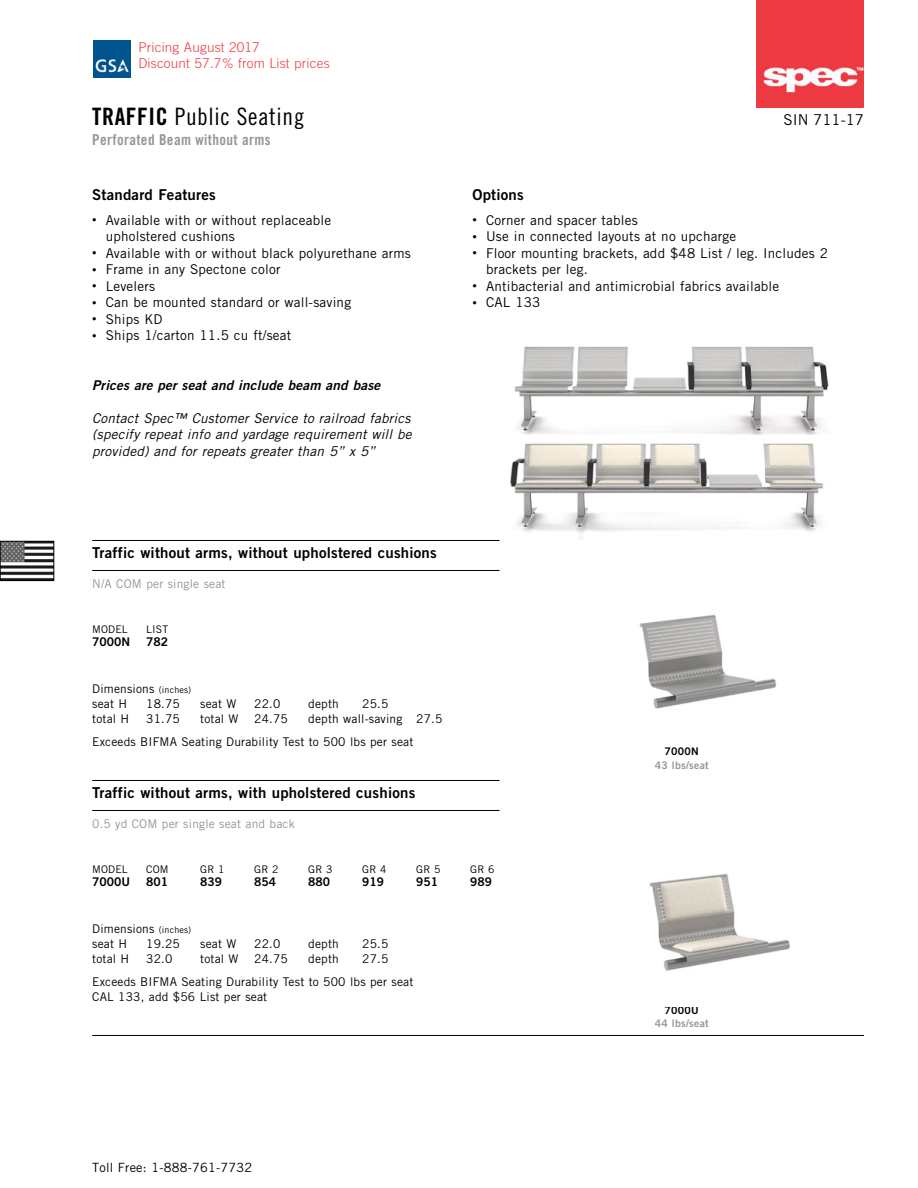
<style>
.page{position:relative;width:918px;height:1188px;background:#fff}
.page>*{position:absolute;margin:0;border:0;box-sizing:border-box;transform-origin:0 0}
.t1{font:24px "Trade Gothic LT Std Cn 18";letter-spacing:.025em;color:#000}
.t2{font:15px "Trade Gothic LT Std Bd 2";letter-spacing:.015em;color:#000}
.t3{font:15px "Trade Gothic LT Std Bd Cn 20";letter-spacing:.025em;color:#939598}
.t4{font:15px "Trade Gothic LT Std";color:#000}
.t5{font:13.5px/16.5px "Trade Gothic LT Std";letter-spacing:.015em;color:#000}
.t6{font:italic 13.5px/16.5px "Trade Gothic LT Std";letter-spacing:.015em;color:#000;text-align:justify}
.t7{font:300 13.5px/16.5px "Trade Gothic LT Std";letter-spacing:.015em;color:#ef3a42}
.t8{font:13.5px "Trade Gothic LT Std Bd 2 Obl";letter-spacing:.015em;color:#000}
.t9{font:12.75px "Trade Gothic LT Std";letter-spacing:.015em;color:#000}
.t10{font:12px/15px "Trade Gothic LT Std";letter-spacing:.015em;color:#000}
.t11{font:12px "Trade Gothic LT Std";letter-spacing:.015em;color:#939598}
.t12{font:12px "Trade Gothic LT Std Bd 2";color:#000}
.t13{font:10.5px "Trade Gothic LT Std";letter-spacing:.015em;color:#000}
.t14{font:10.5px "Trade Gothic LT Std Bd 2";letter-spacing:.025em;color:#939598}
.t15{font:10.5px "Trade Gothic LT Std Bd 2";letter-spacing:.025em;color:#000}
.s1{font-family:"Trade Gothic LT Std Bd Cn 20"}
.s2{font-size:9px}
</style>
<div class="page">
<img style="left:757px;top:0;width:107px;height:108px">
<img style="left:2px;top:543px;width:50px;height:36px">
<div style="left:0;top:541px;width:54px;height:40px;border:1px solid #000"></div>
<img style="left:93px;top:40px;width:37px;height:37px">
<img style="left:510px;top:443px;width:313px;height:90px">
<hr style="left:92px;top:540px;width:407px;height:1px;background:#000">
<hr style="left:92px;top:570px;width:407px;height:1px;background:#000">
<hr style="left:92px;top:780px;width:407px;height:1px;background:#000">
<hr style="left:92px;top:810px;width:407px;height:1px;background:#000">
<hr style="left:92px;top:1035px;width:772px;height:1px;background:#000">
<img style="left:639px;top:614px;width:138px;height:95px">
<img style="left:514px;top:346px;width:315px;height:89px">
<img style="left:649px;top:873px;width:141px;height:98px">
<p class="t7" style="left:138px;top:39px;width:193px">Pricing August 2017<br>Discount 57.7% from List prices</p>
<h1 class="t1" style="left:92px;top:102px;width:214px"><span class="s1">TRAFFIC</span> Public Seating</h1>
<p class="t3" style="left:92px;top:130px;width:180px">Perforated Beam without arms</p>
<p class="t2" style="left:92px;top:185px;width:125px">Standard Features</p>
<p class="t5" style="left:106px;top:211px;width:227px;text-indent:-14px"><span class="s2">•</span> Available with or without replaceable upholstered cushions</p>
<p class="t5" style="left:92px;top:244px;width:320px"><span class="s2">•</span> Available with or without black polyurethane arms</p>
<p class="t5" style="left:92px;top:261px;width:190px"><span class="s2">•</span> Frame in any Spectone color</p>
<p class="t5" style="left:92px;top:277px;width:64px"><span class="s2">•</span> Levelers</p>
<p class="t5" style="left:92px;top:294px;width:260px"><span class="s2">•</span> Can be mounted standard or wall-saving</p>
<p class="t5" style="left:92px;top:310px;width:72px"><span class="s2">•</span> Ships KD</p>
<p class="t5" style="left:92px;top:327px;width:201px"><span class="s2">•</span> Ships 1/carton 11.5 cu ft/seat</p>
<p class="t8" style="left:92px;top:376px;width:290px">Prices are per seat and include beam and base</p>
<p class="t6" style="left:92px;top:410px;width:321px">Contact Spec™ Customer Service to railroad fabrics (specify repeat info and yardage requirement will be provided) and for repeats greater than 5” x 5”</p>
<p class="t2" style="left:92px;top:544px;width:346px">Traffic without arms, without upholstered cushions</p>
<p class="t11" style="left:92px;top:577px;width:135px">N/A COM per single seat</p>
<p class="t13" style="left:92px;top:623px;width:37px">MODEL</p>
<p class="t13" style="left:146px;top:623px;width:24px">LIST</p>
<p class="t12" style="left:92px;top:634px;width:39px">7000N</p>
<p class="t12" style="left:146px;top:634px;width:23px">782</p>
<p class="t10" style="left:92px;top:681px;width:101px">Dimensions <span class="s2">(inches) </span>seat H</p>
<p class="t10" style="left:146px;top:696px;width:35px">18.75</p>
<p class="t10" style="left:200px;top:696px;width:38px">seat W</p>
<p class="t10" style="left:254px;top:696px;width:28px">22.0</p>
<p class="t10" style="left:308px;top:696px;width:32px">depth</p>
<p class="t10" style="left:362px;top:696px;width:28px">25.5</p>
<p class="t4" style="left:784px;top:111px;width:82px">SIN 711-17</p>
<p class="t2" style="left:472px;top:185px;width:53px">Options</p>
<p class="t5" style="left:472px;top:211px;width:167px"><span class="s2">•</span> Corner and spacer tables</p>
<p class="t5" style="left:472px;top:228px;width:265px"><span class="s2">•</span> Use in connected layouts at no upcharge</p>
<p class="t5" style="left:486px;top:244px;width:343px;text-indent:-14px"><span class="s2">•</span> Floor mounting brackets, add $48 List / leg. Includes 2 brackets per leg.</p>
<p class="t5" style="left:472px;top:277px;width:308px"><span class="s2">•</span> Antibacterial and antimicrobial fabrics available</p>
<p class="t5" style="left:472px;top:294px;width:69px"><span class="s2">•</span> CAL 133</p>
<p class="t10" style="left:92px;top:711px;width:39px">total H</p>
<p class="t10" style="left:146px;top:711px;width:35px">31.75</p>
<p class="t10" style="left:200px;top:711px;width:40px">total W</p>
<p class="t10" style="left:254px;top:711px;width:35px">24.75</p>
<p class="t10" style="left:92px;top:708px;width:352px;line-height:22.5px;text-indent:216px">depth wall-saving 27.5<br>Exceeds BIFMA Seating Durability Test to 500 lbs per seat</p>
<p class="t2" style="left:92px;top:784px;width:325px">Traffic without arms, with upholstered cushions</p>
<p class="t11" style="left:92px;top:817px;width:204px">0.5 yd COM per single seat and back</p>
<p class="t13" style="left:92px;top:863px;width:37px">MODEL</p>
<p class="t13" style="left:146px;top:863px;width:24px">COM</p>
<p class="t13" style="left:200px;top:863px;width:26px">GR 1</p>
<p class="t13" style="left:254px;top:863px;width:26px">GR 2</p>
<p class="t13" style="left:308px;top:863px;width:26px">GR 3</p>
<p class="t13" style="left:362px;top:863px;width:26px">GR 4</p>
<p class="t13" style="left:416px;top:863px;width:26px">GR 5</p>
<p class="t13" style="left:470px;top:863px;width:26px">GR 6</p>
<p class="t12" style="left:92px;top:874px;width:39px">7000U</p>
<p class="t12" style="left:146px;top:874px;width:23px">801</p>
<p class="t12" style="left:200px;top:874px;width:23px">839</p>
<p class="t12" style="left:254px;top:874px;width:23px">854</p>
<p class="t12" style="left:308px;top:874px;width:23px">880</p>
<p class="t12" style="left:362px;top:874px;width:23px">919</p>
<p class="t12" style="left:416px;top:874px;width:23px">951</p>
<p class="t12" style="left:470px;top:874px;width:23px">989</p>
<p class="t10" style="left:92px;top:921px;width:101px">Dimensions <span class="s2">(inches) </span>seat H</p>
<p class="t10" style="left:146px;top:936px;width:35px">19.25</p>
<p class="t10" style="left:200px;top:936px;width:38px">seat W</p>
<p class="t10" style="left:254px;top:936px;width:28px">22.0</p>
<p class="t10" style="left:308px;top:936px;width:32px">depth</p>
<p class="t10" style="left:362px;top:936px;width:28px">25.5</p>
<p class="t10" style="left:92px;top:951px;width:39px">total H</p>
<p class="t10" style="left:146px;top:951px;width:28px">32.0</p>
<p class="t10" style="left:200px;top:951px;width:40px">total W</p>
<p class="t10" style="left:254px;top:951px;width:35px">24.75</p>
<p class="t10" style="left:308px;top:951px;width:32px">depth</p>
<p class="t10" style="left:92px;top:948px;width:323px;line-height:22.5px;text-indent:270px">27.5<br>Exceeds BIFMA Seating Durability Test to 500 lbs per seat</p>
<p class="t10" style="left:92px;top:989px;width:177px">CAL 133, add $56 List per seat</p>
<p class="t9" style="left:92px;top:1160px;width:162px">Toll Free: 1-888-761-7732</p>
<p class="t15" style="left:665px;top:745px;width:36px">7000N</p>
<p class="t14" style="left:655px;top:758px;width:55px">43 lbs/seat</p>
<p class="t15" style="left:665px;top:1003px;width:36px">7000U</p>
<p class="t14" style="left:655px;top:1017px;width:55px">44 lbs/seat</p>
</div>
